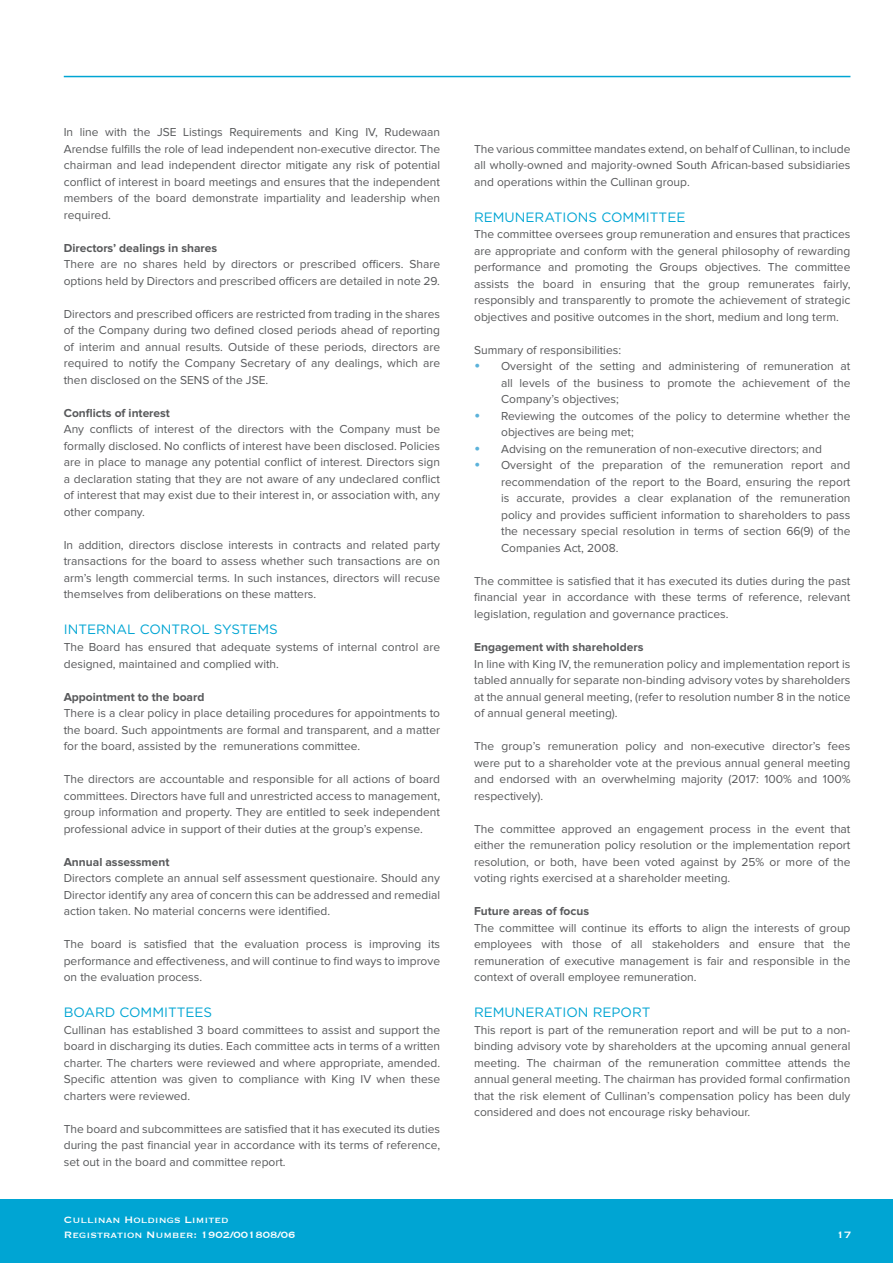
<style>
.page{position:relative;width:893px;height:1263px;background:#fff}
.page>*{position:absolute;margin:0;border:0;box-sizing:border-box;transform-origin:0 0}
.t1{font:13.5px "Gotham";color:#00a5d3}
.t2{font:12px/16.5px "Proxima Nova";color:#58595b;text-align:justify}
.t3{font:700 12px "Proxima Nova";color:#58595b}
.t4{font:12px/14.4px "Copperplate";color:#fff}
.s1{font-size:18px;color:#5bb2da}
</style>
<div class="page">
<div style="left:0;top:1199px;width:893px;height:64px;background:#00a5d3"></div>
<hr style="left:64px;top:76px;width:786px;height:1px;background:#00a5d3">
<p class="t2" style="left:64px;top:125px;width:378px">In line with the JSE Listings Requirements and King IV, Rudewaan Arendse fulfills the role of lead independent non-executive director. The chairman and lead independent director mitigate any risk of potential conflict of interest in board meetings and ensures that the independent members of the board demonstrate impartiality and leadership when required.</p>
<p class="t3" style="left:64px;top:242px;width:155px">Directors’ dealings in shares</p>
<p class="t2" style="left:64px;top:257px;width:378px">There are no shares held by directors or prescribed officers. Share options held by Directors and prescribed officers are detailed in note 29.</p>
<p class="t2" style="left:64px;top:306px;width:378px">Directors and prescribed officers are restricted from trading in the shares of the Company during two defined closed periods ahead of reporting of interim and annual results. Outside of these periods, directors are required to notify the Company Secretary of any dealings, which are then disclosed on the SENS of the JSE.</p>
<p class="t3" style="left:64px;top:407px;width:108px">Conflicts of interest</p>
<p class="t2" style="left:64px;top:422px;width:378px">Any conflicts of interest of the directors with the Company must be formally disclosed. No conflicts of interest have been disclosed. Policies are in place to manage any potential conflict of interest. Directors sign a declaration stating that they are not aware of any undeclared conflict of interest that may exist due to their interest in, or association with, any other company.</p>
<p class="t2" style="left:64px;top:537px;width:378px">In addition, directors disclose interests in contracts and related party transactions for the board to assess whether such transactions are on arm’s length commercial terms. In such instances, directors will recuse themselves from deliberations on these matters.</p>
<p class="t1" style="left:64px;top:621px;width:216px">INTERNAL CONTROL SYSTEMS</p>
<p class="t2" style="left:64px;top:639px;width:378px">The Board has ensured that adequate systems of internal control are designed, maintained and complied with.</p>
<p class="t3" style="left:64px;top:691px;width:142px">Appointment to the board</p>
<p class="t2" style="left:64px;top:705px;width:378px">There is a clear policy in place detailing procedures for appointments to the board. Such appointments are formal and transparent, and a matter for the board, assisted by the remunerations committee.</p>
<p class="t2" style="left:64px;top:771px;width:378px">The directors are accountable and responsible for all actions of board committees. Directors have full and unrestricted access to management, group information and property. They are entitled to seek independent professional advice in support of their duties at the group’s expense.</p>
<p class="t3" style="left:64px;top:856px;width:107px">Annual assessment</p>
<p class="t2" style="left:64px;top:870px;width:378px">Directors complete an annual self assessment questionaire. Should any Director identify any area of concern this can be addressed and remedial action taken. No material concerns were identified.</p>
<p class="t2" style="left:64px;top:936px;width:378px">The board is satisfied that the evaluation process is improving its performance and effectiveness, and will continue to find ways to improve on the evaluation process.</p>
<p class="t1" style="left:64px;top:1003px;width:150px">BOARD COMMITTEES</p>
<p class="t2" style="left:64px;top:1022px;width:378px">Cullinan has established 3 board committees to assist and support the board in discharging its duties. Each committee acts in terms of a written charter. The charters were reviewed and where appropriate, amended.<br>Specific attention was given to compliance with King IV when these charters were reviewed.</p>
<p class="t2" style="left:64px;top:1121px;width:378px">The board and subcommittees are satisfied that it has executed its duties during the past financial year in accordance with its terms of reference, set out in the board and committee report.</p>
<p class="t4" style="left:64px;top:1212px;width:233px">Cullinan Holdings Limited<br>Registration Number: 1902/001808/06</p>
<p class="t2" style="left:474px;top:141px;width:378px">The various committee mandates extend, on behalf of Cullinan, to include all wholly-owned and majority-owned South African-based subsidiaries and operations within the Cullinan group.</p>
<p class="t1" style="left:474px;top:208px;width:213px">REMUNERATIONS COMMITTEE</p>
<p class="t2" style="left:474px;top:227px;width:378px">The committee oversees group remuneration and ensures that practices are appropriate and conform with the general philosophy of rewarding performance and promoting the Groups objectives. The committee assists the board in ensuring that the group remunerates fairly, responsibly and transparently to promote the achievement of strategic objectives and positive outcomes in the short, medium and long term.</p>
<p class="t2" style="left:474px;top:342px;width:148px">Summary of responsibilities:</p>
<p class="t2" style="left:501px;top:359px;width:351px;text-indent:-27px"><span class="s1">•</span> Oversight of the setting and administering of remuneration at all levels of the business to promote the achievement of the Company’s objectives;</p>
<p class="t2" style="left:501px;top:408px;width:351px;text-indent:-27px"><span class="s1">•</span> Reviewing the outcomes of the policy to determine whether the objectives are being met;</p>
<p class="t2" style="left:474px;top:441px;width:349px"><span class="s1">•</span> Advising on the remuneration of non-executive directors; and</p>
<p class="t2" style="left:501px;top:458px;width:351px;text-indent:-27px"><span class="s1">•</span> Oversight of the preparation of the remuneration report and recommendation of the report to the Board, ensuring the report is accurate, provides a clear explanation of the remuneration policy and provides sufficient information to shareholders to pass the necessary special resolution in terms of section 66(9) of the Companies Act, 2008.</p>
<p class="t2" style="left:474px;top:573px;width:378px">The committee is satisfied that it has executed its duties during the past financial year in accordance with these terms of reference, relevant legislation, regulation and governance practices.</p>
<p class="t3" style="left:474px;top:641px;width:171px">Engagement with shareholders</p>
<p class="t2" style="left:474px;top:656px;width:378px">In line with King IV, the remuneration policy and implementation report is tabled annually for separate non-binding advisory votes by shareholders at the annual general meeting, (refer to resolution number 8 in the notice of annual general meeting).</p>
<p class="t2" style="left:474px;top:738px;width:378px">The group’s remuneration policy and non-executive director’s fees were put to a shareholder vote at the previous annual general meeting and endorsed with an overwhelming majority (2017: 100% and 100% respectively).</p>
<p class="t2" style="left:474px;top:821px;width:378px">The committee approved an engagement process in the event that either the remuneration policy resolution or the implementation report resolution, or both, have been voted against by 25% or more of the voting rights exercised at a shareholder meeting.</p>
<p class="t3" style="left:474px;top:905px;width:117px">Future areas of focus</p>
<p class="t2" style="left:474px;top:920px;width:378px">The committee will continue its efforts to align the interests of group employees with those of all stakeholders and ensure that the remuneration of executive management is fair and responsible in the context of overall employee remuneration.</p>
<p class="t1" style="left:474px;top:1003px;width:178px">REMUNERATION REPORT</p>
<p class="t2" style="left:474px;top:1022px;width:378px">This report is part of the remuneration report and will be put to a non&shy;binding advisory vote by shareholders at the upcoming annual general meeting. The chairman of the remuneration committee attends the annual general meeting. The chairman has provided formal confirmation that the risk element of Cullinan’s compensation policy has been duly considered and does not encourage risky behaviour.</p>
<p class="t4" style="left:837px;top:1227px;width:16px">17</p>
</div>
